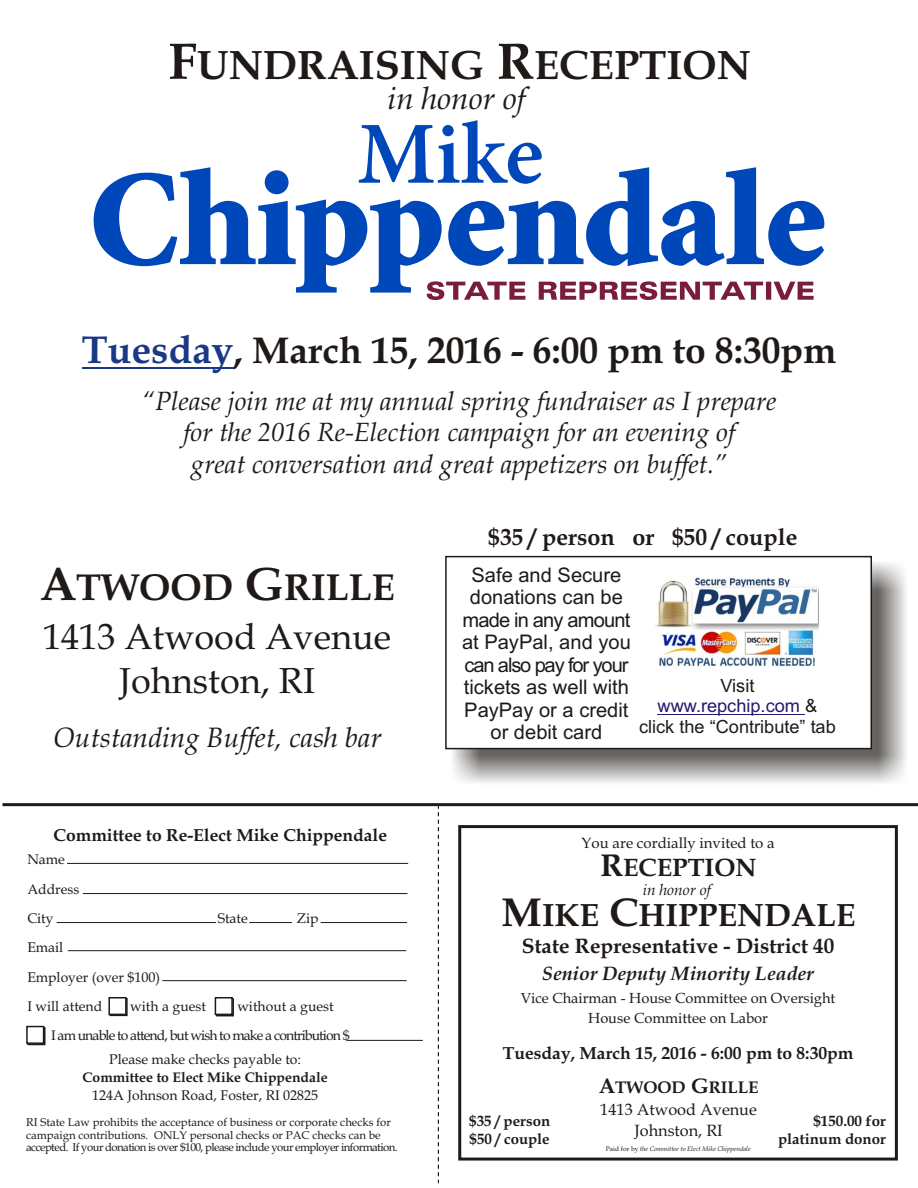
<style>
.page{position:relative;width:918px;height:1188px;background:#fff}
.page>*{position:absolute;margin:0;border:0;box-sizing:border-box;transform-origin:0 0}
.t1{font:700 41.1px "Book Antiqua";color:#1f1a17}
.t2{font:700 37.65px "Book Antiqua";color:#1f1a17}
.t3{font:700 37.35px "Book Antiqua";color:#1f1a17}
.t4{font:36.15px/45px "Book Antiqua";color:#1f1a17;text-align:center}
.t5{font:700 32.25px "Book Antiqua";color:#1f1a17}
.t6{font:italic 31.35px "Book Antiqua";color:#1f1a17}
.t7{font:italic 28.05px "Book Antiqua";color:#1f1a17}
.t8{font:italic 26.4px/31.7px "Book Antiqua";color:#1f1a17;text-align:center}
.t9{font:700 25.2px "Book Antiqua";color:#1f1a17}
.t10{font:700 23.4px "Book Antiqua";color:#1f1a17}
.t11{font:700 21px "Book Antiqua";color:#1f1a17}
.t12{font:20.1px/22.5px "Arial";color:#1f1a17;text-align:center}
.t13{font:italic 700 19.5px "Book Antiqua";color:#1f1a17}
.t14{font:18.15px/20.2px "Arial";color:#1f1a17;text-align:center}
.t15{font:700 17.55px "Book Antiqua";color:#1f1a17}
.t16{font:700 17.4px "Book Antiqua";color:#1f1a17}
.t17{font:700 16.95px "Book Antiqua";color:#1f1a17}
.t18{font:16.35px/20.2px "Book Antiqua";color:#1f1a17;text-align:center}
.t19{font:italic 15.6px "Book Antiqua";color:#1f1a17}
.t20{font:700 15px/17.9px "Book Antiqua";color:#1f1a17}
.t21{font:15px "Book Antiqua";color:#1f1a17}
.t22{font:14.7px/20.7px "Book Antiqua";color:#1f1a17;text-align:center}
.t23{font:13.95px/29.4px "Book Antiqua";color:#1f1a17}
.t24{font:13.95px/29.4px "Book Antiqua";letter-spacing:-.06em;color:#1f1a17}
.t25{font:700 13.95px "Book Antiqua";color:#1f1a17}
.t26{font:11.4px/12.5px "Book Antiqua";color:#1f1a17}
.t27{font:italic 6.6px "Book Antiqua";color:#1f1a17}
.s1{font-size:51.3px}
.s2{font-size:39px;color:#1a3885}
.s3{font-size:47.1px}
.s4{color:#291770}
.s5{font-size:31.65px}
.s6{font-size:40.35px}
.s7{font-size:14.55px}
.s8{font-size:21.15px}
.s9{font-style:normal}
</style>
<div class="page">
<img style="left:451px;top:562px;width:455px;height:221px">
<div style="left:445px;top:556px;width:427px;height:193px;background:#fff;border:2px solid #1f1a17"></div>
<hr style="left:2px;top:803px;width:916px;height:3px;background:#1f1a17">
<img style="left:656px;top:577px;width:163px;height:90px">
<hr style="left:658px;top:714px;width:147px;height:1px;background:#291770">
<svg style="left:361px;top:120px;width:181px;height:47px"></svg>
<svg style="left:427px;top:293px;width:387px;height:7px"></svg>
<svg style="left:94px;top:167px;width:730px;height:126px"></svg>
<hr style="left:82px;top:367px;width:152px;height:2px;background:#1a3885">
<div style="left:458px;top:825px;width:440px;height:336px;border:3px solid #1f1a17"></div>
<svg style="left:438px;top:806px;width:1px;height:378px"></svg>
<hr style="left:347px;top:1040px;width:76px;height:1px;background:#1f1a17">
<hr style="left:67px;top:863px;width:341px;height:1px;background:#1f1a17">
<hr style="left:83px;top:893px;width:324px;height:1px;background:#1f1a17">
<hr style="left:57px;top:922px;width:159px;height:1px;background:#1f1a17">
<hr style="left:249px;top:922px;width:43px;height:1px;background:#1f1a17">
<hr style="left:321px;top:922px;width:86px;height:1px;background:#1f1a17">
<hr style="left:68px;top:950px;width:338px;height:1px;background:#1f1a17">
<hr style="left:162px;top:980px;width:245px;height:1px;background:#1f1a17">
<svg style="left:109px;top:998px;width:19px;height:18px"></svg>
<div style="left:216px;top:998px;width:18px;height:18px;background:#231e1b"></div>
<div style="left:108px;top:997px;width:19px;height:18px;background:#fff;border:2px solid #1f1a17"></div>
<div style="left:215px;top:997px;width:18px;height:18px;background:#fff;border:2px solid #1f1a17"></div>
<div style="left:27px;top:1027px;width:18px;height:18px;background:#1f1a17"></div>
<div style="left:26px;top:1026px;width:18px;height:18px;background:#fff;border:2px solid #1f1a17"></div>
<h1 class="t1" style="left:168px;top:49px;width:584px"><span class="s1">F</span>UNDRAISING <span class="s1">R</span>ECEPTION</h1>
<h3 class="t6" style="left:388px;top:86px;width:139px">in honor of</h3>
<h3 class="t3" style="left:82px;top:336px;width:756px"><span class="s2">Tuesday</span>, March 15, 2016 - 6:00 pm to 8:30pm</h3>
<h3 class="t8" style="left:142px;top:388px;width:636px">“Please join me at my annual spring fundraiser as I prepare for the 2016 Re-Election campaign for an evening of<br>great conversation and great appetizers on buffet.”</h3>
<h2 class="t2" style="left:40px;top:572px;width:357px"><span class="s3">A</span>TWOOD <span class="s3">G</span>RILLE</h2>
<h3 class="t4" style="left:43px;top:618px;width:349px">1413 Atwood Avenue<br>Johnston, RI</h3>
<h3 class="t7" style="left:53px;top:726px;width:330px">Outstanding Buffet, cash bar</h3>
<h3 class="t10" style="left:488px;top:528px;width:311px">$35 / person or $50 / couple</h3>
<h3 class="t12" style="left:462px;top:565px;width:170px">Safe and Secure donations can be made in any amount at PayPal, and you can also pay for your tickets as well with<br>PayPay or a credit or debit card</h3>
<h3 class="t14" style="left:639px;top:677px;width:198px">Visit<br><span class="s4">www.repchip.com</span> &amp; click the “Contribute” tab</h3>
<h3 class="t16" style="left:54px;top:828px;width:335px">Committee to Re-Elect Mike Chippendale</h3>
<p class="t23" style="left:27px;top:846px;width:53px">Name<br>Address<br>City</p>
<h3 class="t21" style="left:582px;top:837px;width:195px">You are cordially invited to a</h3>
<h3 class="t9" style="left:600px;top:858px;width:158px"><span class="s5">R</span>ECEPTION</h3>
<h3 class="t19" style="left:643px;top:884px;width:70px">in honor of</h3>
<h3 class="t5" style="left:502px;top:903px;width:355px"><span class="s6">M</span>IKE <span class="s6">C</span>HIPPENDALE</h3>
<h3 class="t11" style="left:522px;top:938px;width:314px">State Representative - District 40</h3>
<h3 class="t13" style="left:542px;top:966px;width:273px">Senior Deputy Minority Leader</h3>
<p class="t22" style="left:521px;top:989px;width:316px"><span class="s7">Vice Chairman -</span> House Committee on Oversight<br>House Committee on Labor</p>
<h3 class="t15" style="left:503px;top:1046px;width:352px">Tuesday, March 15, 2016 - 6:00 pm to 8:30pm</h3>
<h3 class="t17" style="left:599px;top:1081px;width:161px"><span class="s8">A</span>TWOOD <span class="s8">G</span>RILLE</h3>
<h3 class="t18" style="left:600px;top:1102px;width:158px">1413 Atwood Avenue<br>Johnston, RI</h3>
<p class="t23" style="left:218px;top:905px;width:32px">State</p>
<p class="t23" style="left:297px;top:905px;width:23px">Zip</p>
<p class="t23" style="left:27px;top:934px;width:134px">Email<br>Employer (over $100)<br>I will attend</p>
<p class="t24" style="left:51px;top:993px;width:300px;text-indent:186px">without a guest<br>I am unable to attend, but wish to make a contribution $</p>
<p class="t23" style="left:109px;top:1046px;width:193px">Please make checks payable to:</p>
<p class="t25" style="left:83px;top:1072px;width:247px">Committee to Elect Mike Chippendale</p>
<p class="t23" style="left:92px;top:1082px;width:228px">124A Johnson Road, Foster, RI 02825</p>
<p class="t26" style="left:26px;top:1118px;width:373px">RI State Law prohibits the acceptance of business or corporate checks for campaign contributions. ONLY personal checks or PAC checks can be accepted. If your donation is over $100, please include your employer information.</p>
<h3 class="t20" style="left:778px;top:1114px;width:109px;text-align:right">$150.00 for platinum donor</h3>
<p class="t23" style="left:130px;top:993px;width:77px">with a guest</p>
<h3 class="t20" style="left:469px;top:1114px;width:83px">$35 / person $50 / couple</h3>
<p class="t27" style="left:606px;top:1146px;width:146px"><span class="s9">Paid for by</span> the Committee to Elect Mike Chippendale</p>
</div>
